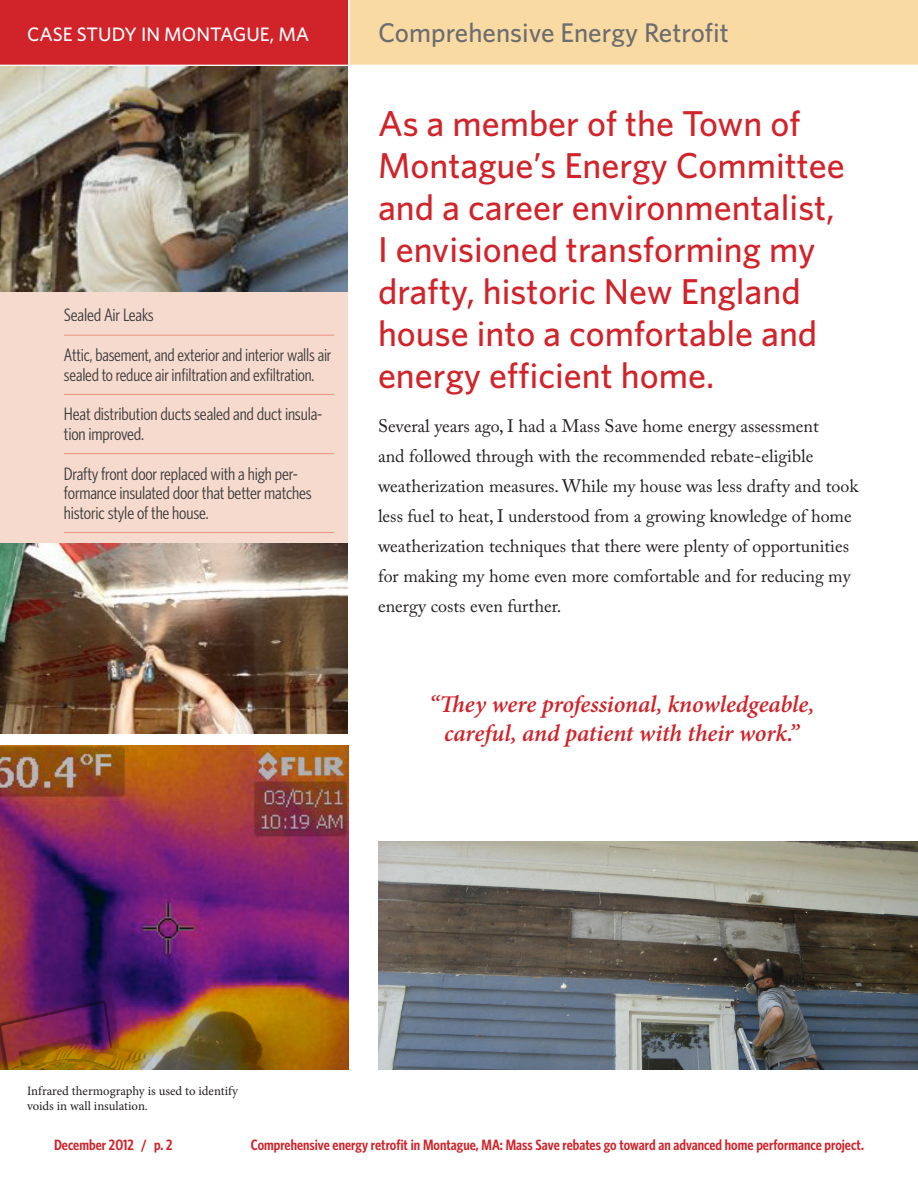
<style>
.page{position:relative;width:918px;height:1188px;background:#fff}
.page>*{position:absolute;margin:0;border:0;box-sizing:border-box;transform-origin:0 0}
.t1{font:500 36px/42px "Whitney";color:#d1232a}
.t2{font:500 27px "Whitney";color:#6c6d70}
.t3{font:italic 600 24px "Minion Pro";letter-spacing:-.005em;color:#d1232a}
.t4{font:500 19.5px "Whitney";color:#fff}
.t5{font:18px/30px "Adobe Caslon Pro";color:#231f20}
.t6{font:18px/19.5px "Whitney Condensed";letter-spacing:-.01em;color:#3e3e3f}
.t7{font:600 15px "Whitney Condensed";color:#d1232a}
.t8{font:12.75px/15.3px "Minion Pro";color:#231f20}
</style>
<div class="page">
<div style="left:0;top:129px;width:347px;height:530px;background:#f7dace"></div>
<hr style="left:64px;top:335px;width:270px;height:1px;background:#e59279">
<hr style="left:64px;top:394px;width:270px;height:1px;background:#e59279">
<hr style="left:64px;top:453px;width:270px;height:1px;background:#e59279">
<hr style="left:64px;top:532px;width:270px;height:1px;background:#e59279">
<div style="left:350px;top:0;width:568px;height:65px;background:#f9daa2"></div>
<div style="left:0;top:0;width:350px;height:65px;background:#d1232a"></div>
<img style="left:0;top:66px;width:347px;height:225px">
<img style="left:0;top:543px;width:347px;height:190px">
<img style="left:378px;top:842px;width:540px;height:228px">
<img style="left:0;top:746px;width:348px;height:324px">
<p class="t4" style="left:27px;top:22px;width:284px">CASE STUDY IN MONTAGUE, MA</p>
<p class="t2" style="left:378px;top:17px;width:352px">Comprehensive Energy Retrofit</p>
<p class="t6" style="left:64px;top:305px;width:91px">Sealed Air Leaks</p>
<p class="t6" style="left:64px;top:345px;width:269px">Attic, basement, and exterior and interior walls air sealed to reduce air infiltration and exfiltration.</p>
<p class="t6" style="left:64px;top:404px;width:260px">Heat distribution ducts sealed and duct insula&shy;tion improved.</p>
<p class="t6" style="left:64px;top:463px;width:249px">Drafty front door replaced with a high per&shy;formance insulated door that better matches historic style of the house.</p>
<p class="t1" style="left:378px;top:102px;width:468px">As a member of the Town of<br>Montague’s Energy Committee and a career environmentalist,<br>I envisioned transforming my drafty, historic New England house into a comfortable and energy efficient home.</p>
<p class="t5" style="left:378px;top:411px;width:482px">Several years ago, I had a Mass Save home energy assessment<br>and followed through with the recommended rebate-eligible weatherization measures. While my house was less drafty and took less fuel to heat, I understood from a growing knowledge of home weatherization techniques that there were plenty of opportunities for making my home even more comfortable and for reducing my energy costs even further.</p>
<p class="t3" style="left:429px;top:688px;width:387px">“They were professional, knowledgeable,</p>
<p class="t3" style="left:444px;top:716px;width:356px">careful, and patient with their work.”</p>
<p class="t8" style="left:27px;top:1083px;width:213px">Infrared thermography is used to identify voids in wall insulation.</p>
<p class="t7" style="left:54px;top:1136px;width:120px">December 2012 / p. 2</p>
<p class="t7" style="left:251px;top:1136px;width:615px">Comprehensive energy retrofit in Montague, MA: Mass Save rebates go toward an advanced home performance project.</p>
</div>
